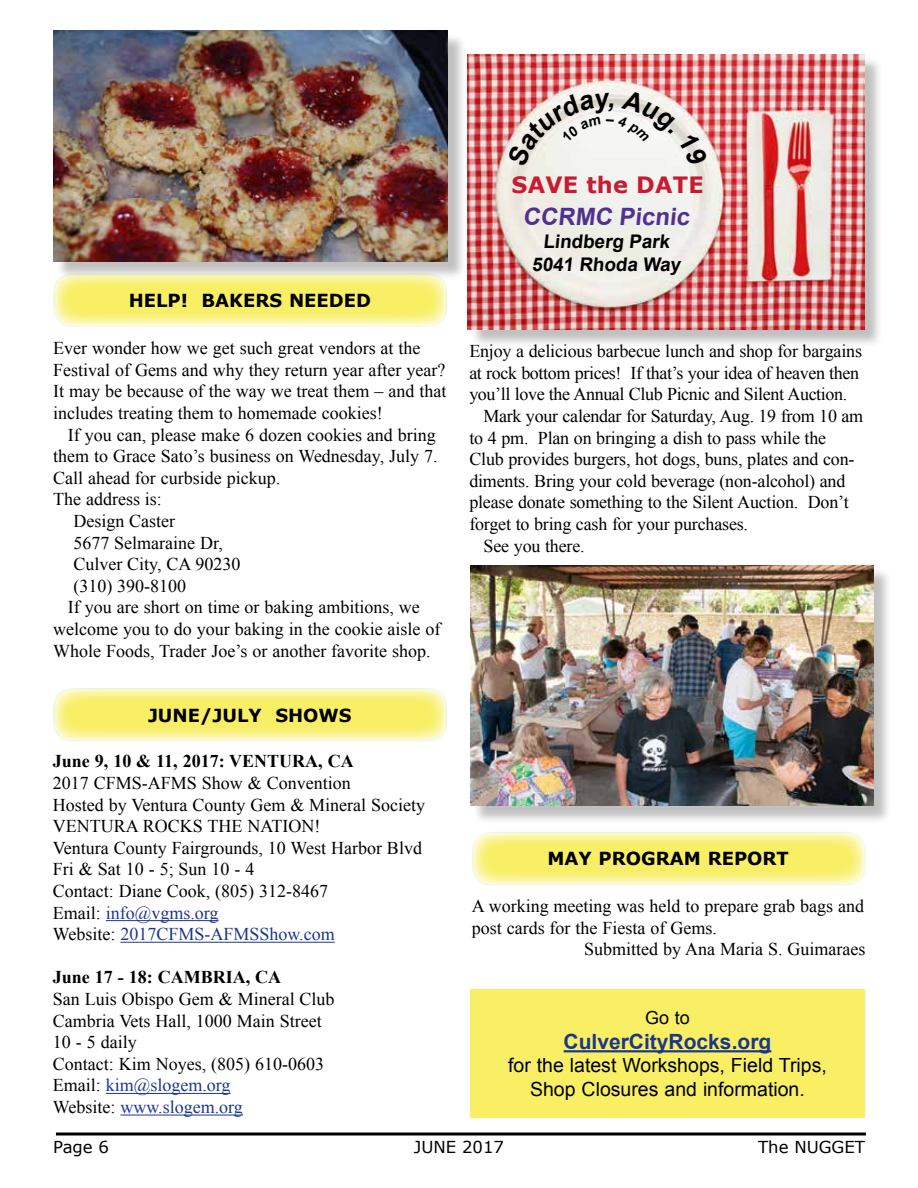
<style>
.page{position:relative;width:918px;height:1188px;background:#fff}
.page>*{position:absolute;margin:0;border:0;box-sizing:border-box;transform-origin:0 0}
.t1{font:700 24px "Arial";color:#513091}
.t2{font:700 22.5px "Verdana";letter-spacing:.01em;color:#c91a34}
.t3{font:700 21px "Arial";color:#1c368c}
.t4{font:19.5px/23.4px "Arial";color:#000;text-align:center}
.t5{font:700 18.75px/22.5px "Arial";color:#000;text-align:center}
.t6{font:18px/21.6px "Times New Roman";color:#000}
.t7{font:18px "Times New Roman";letter-spacing:-.02em;color:#000}
.t8{font:700 18px "Verdana";color:#000}
.t9{font:700 18px "Times New Roman";color:#000}
.t10{font:18px "Arial";color:#000}
.t11{font:16.5px "Verdana";color:#000}
.s1{color:#1c368c}
</style>
<div class="page">
<div style="left:56px;top:33px;width:410px;height:247px;background:#000;opacity:.25"></div>
<img style="left:54px;top:31px;width:394px;height:230px">
<svg style="left:56px;top:1132px;width:810px;height:4px"></svg>
<svg style="left:54px;top:689px;width:393px;height:52px;fill:#f8ef69"></svg>
<div style="left:53px;top:688px;width:395px;height:54px;border:2px solid #a9d043;border-radius:18px"></div>
<hr style="left:106px;top:920px;width:113px;height:1px;background:#1c368c">
<hr style="left:120px;top:942px;width:215px;height:1px;background:#1c368c">
<hr style="left:106px;top:1093px;width:125px;height:1px;background:#1c368c">
<hr style="left:120px;top:1115px;width:123px;height:1px;background:#1c368c">
<svg style="left:472px;top:832px;width:393px;height:53px;fill:#f8ef69"></svg>
<div style="left:472px;top:832px;width:394px;height:54px;border:2px solid #a9d043;border-radius:18px"></div>
<div style="left:470px;top:989px;width:395px;height:128px;background:#f8ef65"></div>
<hr style="left:564px;top:1050px;width:207px;height:2px;background:#1c368c">
<svg style="left:54px;top:274px;width:393px;height:52px;fill:#f8ef69"></svg>
<div style="left:53px;top:273px;width:395px;height:54px;border:2px solid #a9d043;border-radius:18px"></div>
<div style="left:472px;top:567px;width:420px;height:257px;background:#000;opacity:.25"></div>
<img style="left:470px;top:565px;width:403px;height:241px">
<div style="left:470px;top:56px;width:413px;height:292px;background:#000;opacity:.25"></div>
<img style="left:468px;top:54px;width:397px;height:275px">
<svg style="left:508px;top:90px;width:200px;height:78px"></svg>
<p class="t2" style="left:512px;top:170px;width:194px">SAVE the DATE</p>
<p class="t8" style="left:129px;top:289px;width:244px">HELP! BAKERS NEEDED</p>
<p class="t6" style="left:53px;top:337px;width:395px">Ever wonder how we get such great vendors at the Festival of Gems and why they return year after year?<br>It may be because of the way we treat them – and that includes treating them to homemade cookies!</p>
<p class="t6" style="left:68px;top:424px;width:369px">If you can, please make 6 dozen cookies and bring</p>
<p class="t6" style="left:53px;top:445px;width:386px">them to Grace Sato’s business on Wednesday, July 7.</p>
<p class="t6" style="left:53px;top:467px;width:229px">Call ahead for curbside pickup.</p>
<p class="t6" style="left:53px;top:488px;width:110px">The address is:</p>
<p class="t6" style="left:73px;top:510px;width:103px">Design Caster</p>
<p class="t6" style="left:73px;top:532px;width:151px">5677 Selmaraine Dr,</p>
<p class="t6" style="left:73px;top:553px;width:169px">Culver City, CA 90230</p>
<p class="t6" style="left:73px;top:575px;width:114px">(310) 390-8100</p>
<p class="t6" style="left:68px;top:596px;width:353px">If you are short on time or baking ambitions, we</p>
<p class="t6" style="left:53px;top:618px;width:389px">welcome you to do your baking in the cookie aisle of</p>
<p class="t6" style="left:53px;top:640px;width:379px">Whole Foods, Trader Joe’s or another favorite shop.</p>
<p class="t8" style="left:148px;top:704px;width:205px">JUNE/JULY SHOWS</p>
<p class="t9" style="left:53px;top:749px;width:302px">June 9, 10 &amp; 11, 2017: VENTURA, CA</p>
<p class="t6" style="left:53px;top:772px;width:374px">2017 CFMS-AFMS Show &amp; Convention<br>Hosted by Ventura County Gem &amp; Mineral Society VENTURA ROCKS THE NATION!<br>Ventura County Fairgrounds, 10 West Harbor Blvd Fri &amp; Sat 10 - 5; Sun 10 - 4<br>Contact: Diane Cook, (805) 312-8467<br>Email: <span class="s1">info@vgms.org<br></span>Website: <span class="s1">2017CFMS-AFMSShow.com</span></p>
<p class="t9" style="left:53px;top:965px;width:230px">June 17 - 18: CAMBRIA, CA</p>
<p class="t6" style="left:53px;top:988px;width:283px">San Luis Obispo Gem &amp; Mineral Club<br>Cambria Vets Hall, 1000 Main Street<br>10 - 5 daily<br>Contact: Kim Noyes, (805) 610-0603<br>Email: <span class="s1">kim@slogem.org<br></span>Website: <span class="s1">www.slogem.org</span></p>
<h1 class="t1" style="left:523px;top:201px;width:171px">CCRMC Picnic</h1>
<p class="t5" style="left:532px;top:231px;width:153px">Lindberg Park<br>5041 Rhoda Way</p>
<p class="t6" style="left:469px;top:340px;width:394px">Enjoy a delicious barbecue lunch and shop for bargains</p>
<p class="t7" style="left:469px;top:361px;width:391px">at rock bottom prices! If that’s your idea of heaven then</p>
<p class="t7" style="left:469px;top:382px;width:380px">you’ll love the Annual Club Picnic and Silent Auction.</p>
<p class="t6" style="left:483px;top:405px;width:381px">Mark your calendar for Saturday, Aug. 19 from 10 am</p>
<p class="t6" style="left:469px;top:426px;width:358px">to 4 pm. Plan on bringing a dish to pass while the</p>
<p class="t6" style="left:469px;top:448px;width:387px">Club provides burgers, hot dogs, buns, plates and con-</p>
<p class="t6" style="left:469px;top:470px;width:378px">diments. Bring your cold beverage (non-alcohol) and</p>
<p class="t6" style="left:469px;top:491px;width:381px">please donate something to the Silent Auction. Don’t</p>
<p class="t6" style="left:469px;top:513px;width:280px">forget to bring cash for your purchases.</p>
<p class="t6" style="left:484px;top:534px;width:103px">See you there.</p>
<p class="t8" style="left:548px;top:847px;width:243px">MAY PROGRAM REPORT</p>
<p class="t6" style="left:472px;top:895px;width:394px">A working meeting was held to prepare grab bags and</p>
<p class="t6" style="left:472px;top:917px;width:247px">post cards for the Fiesta of Gems.</p>
<p class="t6" style="left:584px;top:938px;width:283px">Submitted by Ana Maria S. Guimaraes</p>
<p class="t10" style="left:645px;top:1006px;width:46px">Go to</p>
<p class="t3" style="left:564px;top:1028px;width:209px">CulverCityRocks.org</p>
<p class="t4" style="left:508px;top:1054px;width:320px">for the latest Workshops, Field Trips,<br>Shop Closures and information.</p>
<p class="t11" style="left:53px;top:1136px;width:57px">Page 6</p>
<p class="t11" style="left:414px;top:1137px;width:92px">JUNE 2017</p>
<p class="t11" style="left:758px;top:1137px;width:108px">The NUGGET</p>
</div>
